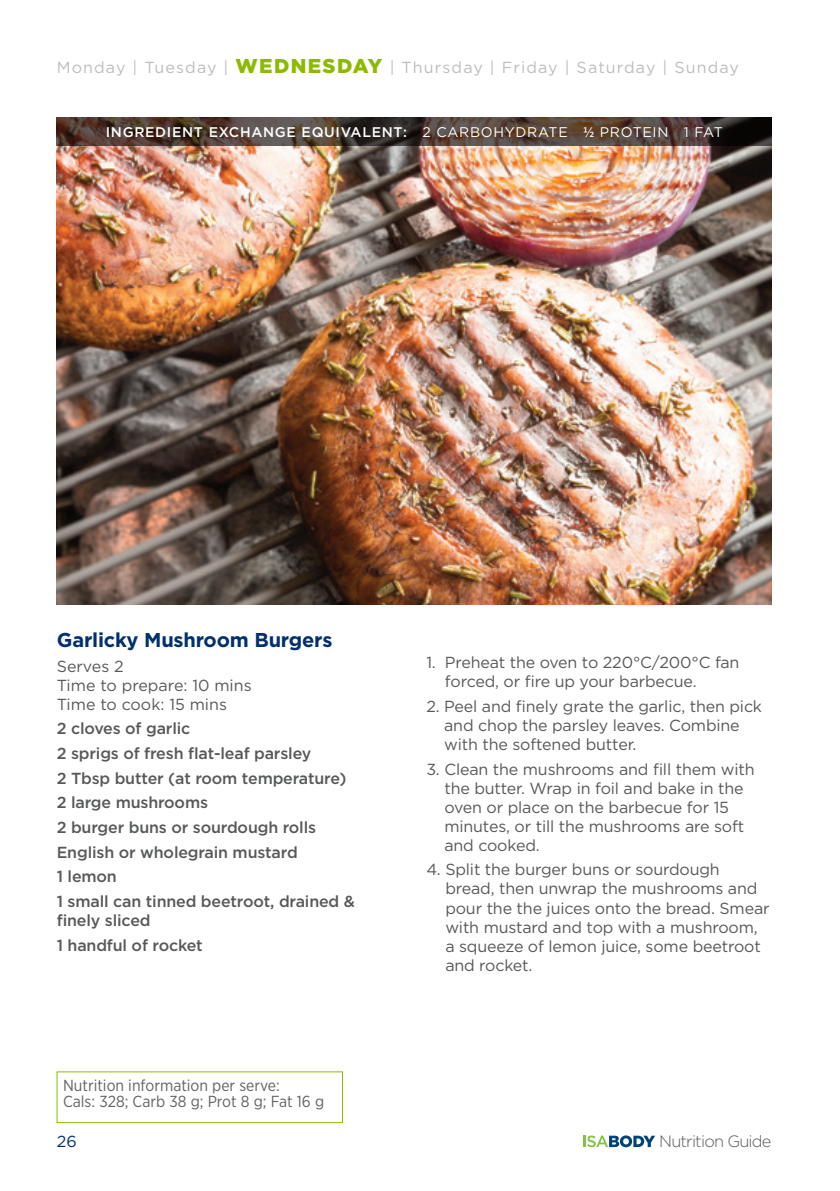
<style>
.page{position:relative;width:840px;height:1191px;background:#fff}
.page>*{position:absolute;margin:0;border:0;box-sizing:border-box;transform-origin:0 0}
.t1{font:700 20px "Gotham";letter-spacing:-.01em;color:#00306d}
.t2{font:300 16.4px "Gotham";letter-spacing:-.05em;color:#57585a}
._8_9_5pt_Body_text{font:16px/19px "Gotham";letter-spacing:-.01em;color:#57585a}
._8_9_5pt_Body_text-2{font:500 16px/19px "Gotham";letter-spacing:-.01em;color:#57585a}
.Text{font:16px/16px "Gotham Narrow";color:#636366}
._8_9_5pt_Body_text-3{font:16px "Gotham";letter-spacing:.07em;color:#bcbdc0}
.t3{font:16px "Gotham";color:#00306d}
.t4{font:500 14px "Gotham";letter-spacing:.05em;color:#fff}
.s1{font-weight:900;font-size:20px;color:#8bba00}
.s2{font-weight:400}
.s3{font-family:"Gotham Narrow"}
</style>
<div class="page">
<svg style="left:583px;top:1135px;width:71px;height:12px"></svg>
<img style="left:57px;top:146px;width:714px;height:458px">
<div style="left:57px;top:1071px;width:285px;height:52px;border:1px solid #8bba00"></div>
<svg style="left:57px;top:118px;width:714px;height:28px;background:#4b3b33"></svg>
<p class="_8_9_5pt_Body_text-3" style="left:57px;top:57px;width:683px">Monday | Tuesday | <span class="s1">WEDNESDAY</span> | Thursday | Friday | Saturday | Sunday</p>
<p class="t4" style="left:106px;top:123px;width:618px">INGREDIENT EXCHANGE EQUIVALENT: <span class="s2">2 CARBOHYDRATE</span> <span class="s3">½</span> <span class="s2">PROTEIN 1 FAT</span></p>
<h2 class="t1" style="left:57px;top:626px;width:277px">Garlicky Mushroom Burgers</h2>
<p class="_8_9_5pt_Body_text" style="left:57px;top:656px;width:196px">Serves 2<br>Time to prepare: 10 mins<br>Time to cook: 15 mins</p>
<p class="_8_9_5pt_Body_text-2" style="left:57px;top:719px;width:135px">2 cloves of garlic</p>
<p class="_8_9_5pt_Body_text-2" style="left:57px;top:743px;width:256px">2 sprigs of fresh flat-leaf parsley</p>
<p class="_8_9_5pt_Body_text-2" style="left:57px;top:768px;width:291px">2 Tbsp butter (at room temperature)</p>
<p class="_8_9_5pt_Body_text-2" style="left:57px;top:793px;width:153px">2 large mushrooms</p>
<p class="_8_9_5pt_Body_text-2" style="left:57px;top:817px;width:261px">2 burger buns or sourdough rolls</p>
<p class="_8_9_5pt_Body_text-2" style="left:57px;top:842px;width:242px">English or wholegrain mustard</p>
<p class="_8_9_5pt_Body_text-2" style="left:57px;top:867px;width:62px">1 lemon</p>
<p class="_8_9_5pt_Body_text-2" style="left:57px;top:891px;width:299px">1 small can tinned beetroot, drained &amp; finely sliced</p>
<p class="_8_9_5pt_Body_text-2" style="left:57px;top:935px;width:147px">1 handful of rocket</p>
<p class="Text" style="left:63px;top:1076px;width:262px">Nutrition information per serve:<br>Cals: 328; Carb 38 g; Prot 8 g; Fat 16 g</p>
<p class="_8_9_5pt_Body_text" style="left:444px;top:653px;width:296px;text-indent:-19px">1. Preheat the oven to 220°C/200°C fan forced, or fire up your barbecue.</p>
<p class="_8_9_5pt_Body_text" style="left:444px;top:696px;width:319px;text-indent:-18px">2. Peel and finely grate the garlic, then pick and chop the parsley leaves. Combine with the softened butter.</p>
<p class="_8_9_5pt_Body_text" style="left:444px;top:759px;width:311px;text-indent:-18px">3. Clean the mushrooms and fill them with the butter. Wrap in foil and bake in the oven or place on the barbecue for 15 minutes, or till the mushrooms are soft and cooked.</p>
<p class="_8_9_5pt_Body_text" style="left:445px;top:860px;width:325px;text-indent:-19px">4. Split the burger buns or sourdough bread, then unwrap the mushrooms and pour the the juices onto the bread. Smear with mustard and top with a mushroom, a squeeze of lemon juice, some beetroot and rocket.</p>
<p class="t3" style="left:57px;top:1131px;width:21px">26</p>
<p class="t2" style="left:658px;top:1131px;width:114px">Nutrition Guide</p>
</div>
